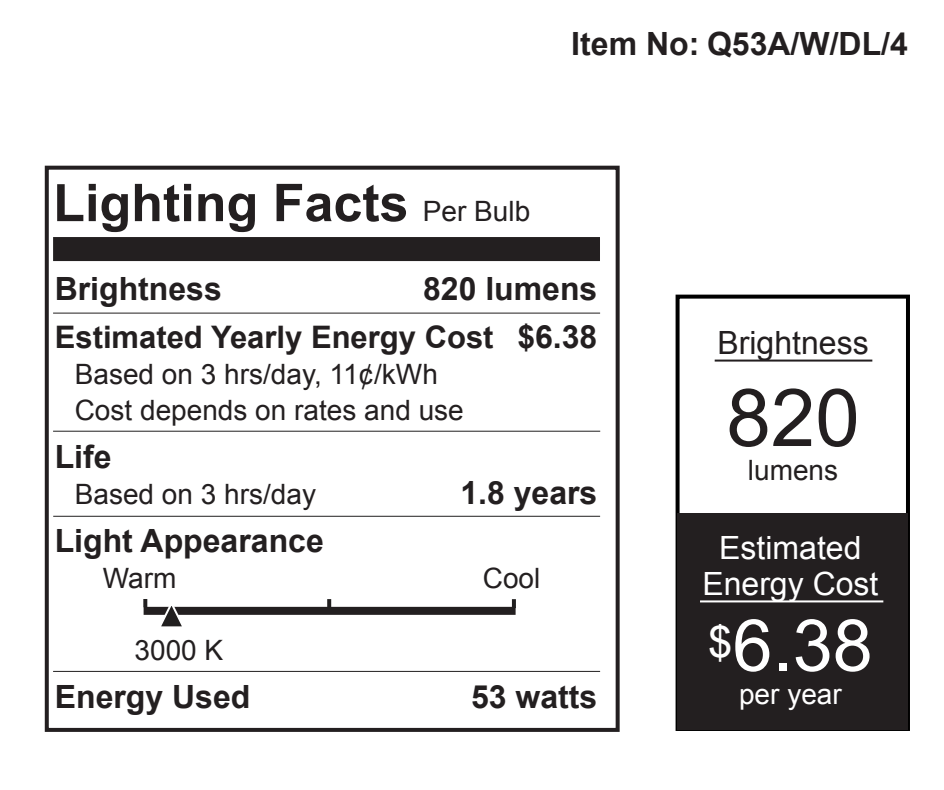
<style>
.page{position:relative;width:944px;height:790px;background:#fff}
.page>*{position:absolute;margin:0;border:0;box-sizing:border-box;transform-origin:0 0}
.t1{font:80px "Arial";color:#231f20}
.t2{font:72px "Arial";color:#fff}
.t3{font:700 52px "Arial";color:#231f20}
.t4{font:700 32px/48px "Arial";color:#231f20;text-align:right}
.t5{font:32px/36px "Arial";color:#fff;text-align:center}
.t6{font:32px "Arial";color:#231f20}
.t7{font:700 31.2px "Arial";color:#231f20}
.t8{font:28px/36px "Arial";color:#231f20}
.t9{font:28px "Arial";color:#fff}
.s1{font-weight:400;font-size:28px}
</style>
<div class="page">
<div style="left:676px;top:294px;width:234px;height:436px;border:4px solid #000"></div>
<div style="left:677px;top:513px;width:231px;height:216px;background:#231f20"></div>
<hr style="left:715px;top:359px;width:157px;height:2px;background:#231f20">
<hr style="left:700px;top:600px;width:183px;height:2px;background:#fff">
<div style="left:45px;top:166px;width:575px;height:565px;background:#fff;border:4px solid #231f20"></div>
<hr style="left:53px;top:670px;width:547px;height:2px;background:#211f1f">
<hr style="left:53px;top:515px;width:547px;height:2px;background:#211f1f">
<hr style="left:53px;top:430px;width:547px;height:2px;background:#211f1f">
<hr style="left:53px;top:312px;width:547px;height:2px;background:#211f1f">
<div style="left:53px;top:237px;width:547px;height:24px;background:#231f20"></div>
<div style="left:144px;top:606px;width:372px;height:8px;background:#231f20"></div>
<svg style="left:512px;top:599px;width:4px;height:8px"></svg>
<svg style="left:327px;top:599px;width:4px;height:8px"></svg>
<svg style="left:143px;top:599px;width:4px;height:8px"></svg>
<svg style="left:157px;top:606px;width:30px;height:21px"></svg>
<p class="t4" style="left:571px;top:21px;width:338px">Item No: Q53A/W/DL/4</p>
<h3 class="t3" style="left:53px;top:168px;width:479px">Lighting Facts <span class="s1">Per Bulb</span></h3>
<p class="t4" style="left:423px;top:265px;width:176px">820 lumens $6.38</p>
<p class="t4" style="left:55px;top:265px;width:169px">Brightness</p>
<p class="t7" style="left:55px;top:316px;width:440px">Estimated Yearly Energy Cost</p>
<p class="t8" style="left:75px;top:356px;width:391px">Based on 3 hrs/day, 11¢/kWh<br>Cost depends on rates and use</p>
<p class="t4" style="left:55px;top:433px;width:58px">Life</p>
<p class="t8" style="left:75px;top:476px;width:243px">Based on 3 hrs/day</p>
<p class="t4" style="left:55px;top:517px;width:271px">Light Appearance</p>
<p class="t8" style="left:103px;top:560px;width:75px">Warm</p>
<p class="t8" style="left:483px;top:560px;width:59px">Cool</p>
<p class="t4" style="left:460px;top:469px;width:138px">1.8 years</p>
<p class="t8" style="left:135px;top:632px;width:90px">3000 K</p>
<p class="t4" style="left:55px;top:673px;width:197px">Energy Used</p>
<p class="t4" style="left:471px;top:673px;width:128px">53 watts</p>
<p class="t6" style="left:718px;top:321px;width:153px">Brightness</p>
<h1 class="t1" style="left:726px;top:365px;width:135px">820</h1>
<p class="t8" style="left:748px;top:452px;width:92px">lumens</p>
<p class="t5" style="left:702px;top:529px;width:178px">Estimated<br>Energy Cost</p>
<h2 class="t2" style="left:708px;top:598px;width:166px"><sup>$</sup>6.38</h2>
<p class="t9" style="left:739px;top:676px;width:104px">per year</p>
</div>
